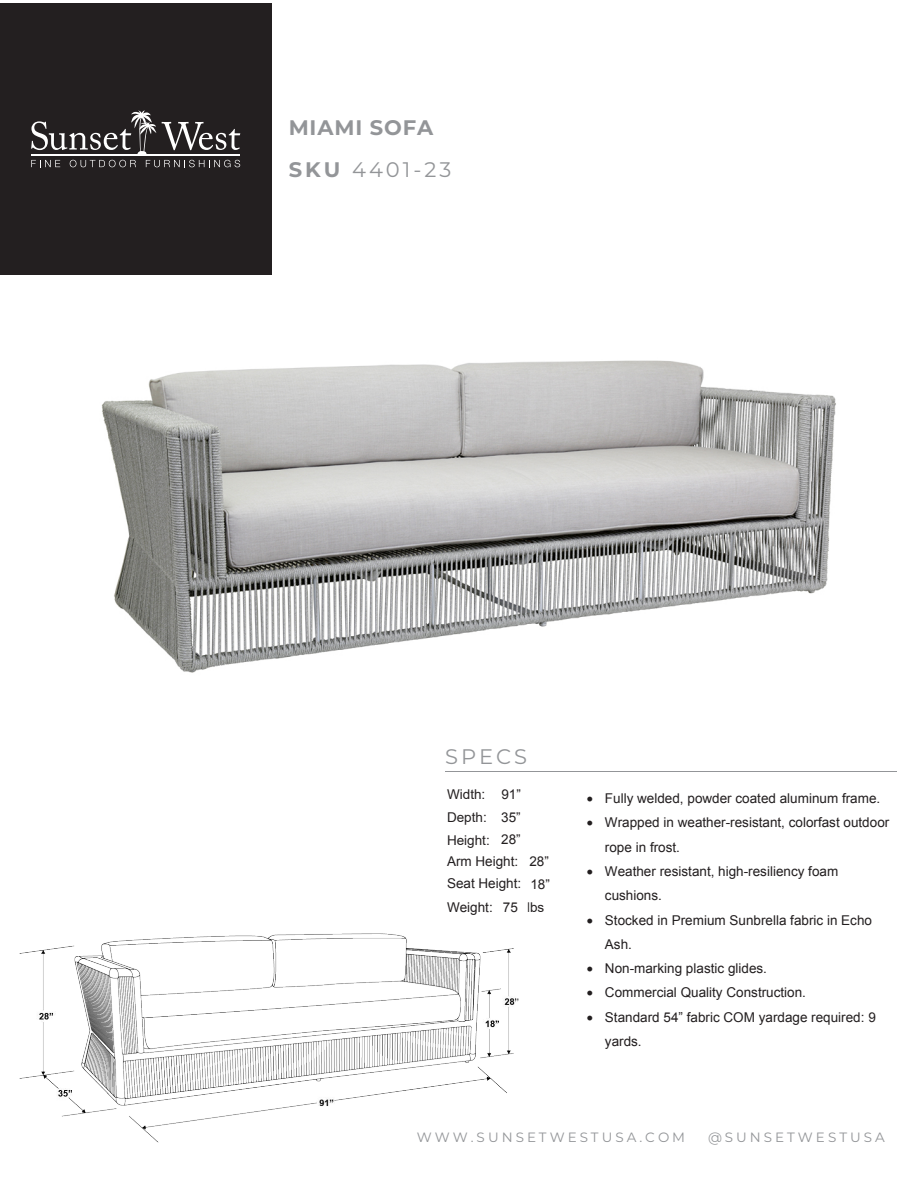
<style>
.page{position:relative;width:918px;height:1188px;background:#fff}
.page>*{position:absolute;margin:0;border:0;box-sizing:border-box;transform-origin:0 0}
.t1{font:700 21px/42.3px "Montserrat";letter-spacing:.04em;color:#939598}
.t2{font:21px "Montserrat";letter-spacing:.145em;color:#939598}
.t3{font:13.5px/24.3px "Arial";color:#221e1f}
.t4{font:13.5px/23px "Arial";color:#231f20;text-align:justify}
.t5{font:13.5px "Montserrat";letter-spacing:.225em;color:#939598}
.t6{font:13.5px/22.6px "Arial";color:#231f20;text-align:justify}
.s1{font-weight:400}
.s2{font-style:inherit}
.s3{color:#221e1f}
</style>
<div class="page">
<img style="left:101px;top:360px;width:735px;height:313px">
<img style="left:19px;top:933px;width:500px;height:210px">
<hr style="left:445px;top:771px;width:452px;height:1px;background:#939598">
<div style="left:0;top:3px;width:272px;height:272px;background:#231f20"></div>
<svg style="left:31px;top:160px;width:29px;height:7px"></svg>
<svg style="left:70px;top:160px;width:66px;height:7px"></svg>
<svg style="left:146px;top:160px;width:94px;height:7px"></svg>
<hr style="left:31px;top:154px;width:209px;height:2px;background:#fff">
<svg style="left:31px;top:110px;width:209px;height:44px"></svg>
<h1 class="t1" style="left:289px;top:105px;width:164px">MIAMI SOFA<br>SKU <span class="s1">4401-23</span></h1>
<h1 class="t2" style="left:445px;top:742px;width:84px">SPECS</h1>
<p class="t6" style="left:447px;top:783px;width:75px"><span class="s2">W</span>idth: <span class="s2">91</span>” <span class="s2">D</span>epth: <span class="s2">35</span>” <span class="s2">H</span>eight: <span class="s2">28</span>”</p>
<p class="t4" style="left:447px;top:850px;width:104px">Arm Height<span class="s2">:</span> 28<span class="s2">” </span>Seat Height<span class="s2">:</span> 18<span class="s2">” </span><span class="s3">Weight:</span> 75 <span class="s2">lbs</span></p>
<p class="t3" style="left:587px;top:786px;width:295px">• Fully welded, powder coated aluminum frame.</p>
<p class="t3" style="left:605px;top:811px;width:286px;text-indent:-18px">• Wrapped in weather-resistant, colorfast outdoor rope in <span class="s2">frost</span>.</p>
<p class="t3" style="left:605px;top:859px;width:235px;text-indent:-18px">• Weather resistant, high-resiliency foam cushions.</p>
<p class="t3" style="left:605px;top:908px;width:269px;text-indent:-18px">• Stocked in Premium Sunbrella fabric in Echo<br>Ash.</p>
<p class="t3" style="left:587px;top:956px;width:182px">• Non-marking plastic glides.</p>
<p class="t3" style="left:587px;top:981px;width:221px">• Commercial Quality Construction.</p>
<p class="t3" style="left:605px;top:1005px;width:272px;text-indent:-18px">• Standard 54” fabric COM yardage required: 9 yards.</p>
<p class="t5" style="left:417px;top:1128px;width:270px">WWW.SUNSETWESTUSA.COM</p>
<p class="t5" style="left:708px;top:1128px;width:178px">@SUNSETWESTUSA</p>
</div>
